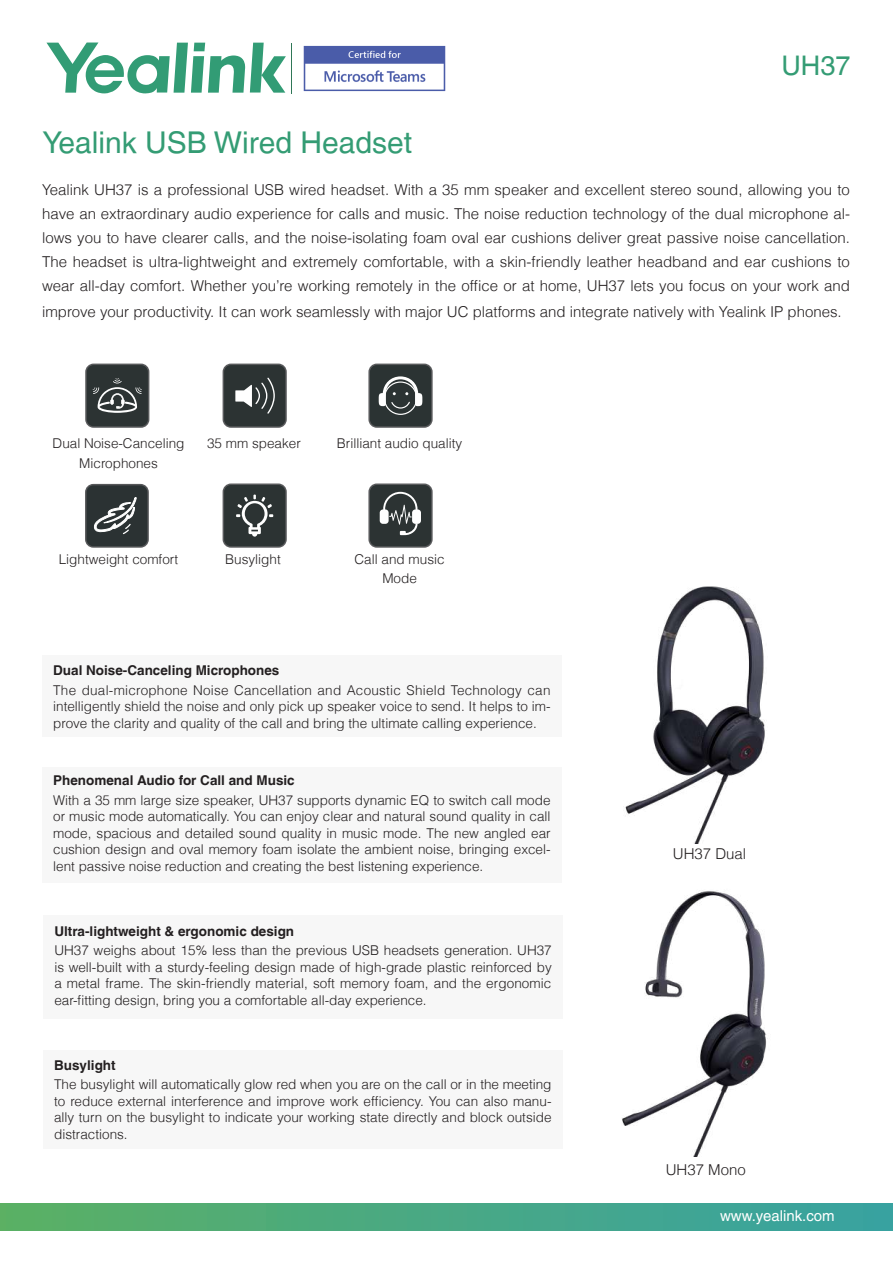
<style>
.page{position:relative;width:893px;height:1263px;background:#fff}
.page>*{position:absolute;margin:0;border:0;box-sizing:border-box;transform-origin:0 0}
.t1{font:30px "Helvetica LT";color:#349c74}
.t2{font:27px "Helvetica LT";color:#349c74}
.t3{font:300 15px/24px "Helvetica LT";color:#231f20;text-align:justify}
.t4{font:15px "Helvetica LT";color:#fff}
.t5{font:300 13.5px/16.5px "Helvetica LT";color:#231f20;text-align:justify}
.t6{font:700 13.5px "Helvetica LT";color:#231f20}
</style>
<div class="page">
<svg style="left:46px;top:43px;width:240px;height:50px"></svg>
<div style="left:0;top:1203px;width:893px;height:27px;background:linear-gradient(to right,#5ab065,#38a2a2)"></div>
<svg style="left:85px;top:364px;width:64px;height:64px"></svg>
<div style="left:87px;top:365px;width:61px;height:61px;background:#2c3333;border-radius:7px"></div>
<svg style="left:93px;top:378px;width:49px;height:35px"></svg>
<svg style="left:223px;top:483px;width:64px;height:65px"></svg>
<div style="left:224px;top:485px;width:61px;height:61px;background:#2c3333;border-radius:7px"></div>
<svg style="left:236px;top:495px;width:37px;height:42px"></svg>
<div style="left:368px;top:483px;width:65px;height:65px;background:#595a5c;border-radius:8px"></div>
<div style="left:370px;top:485px;width:61px;height:61px;background:#2c3333;border-radius:7px"></div>
<div style="left:380px;top:509px;width:9px;height:15px;background:#fff;border-radius:3px"></div>
<div style="left:412px;top:509px;width:9px;height:15px;background:#fff;border-radius:3px"></div>
<svg style="left:383px;top:492px;width:35px;height:43px"></svg>
<svg style="left:223px;top:364px;width:64px;height:64px"></svg>
<div style="left:224px;top:365px;width:61px;height:61px;background:#2c3333;border-radius:7px"></div>
<svg style="left:235px;top:378px;width:40px;height:36px"></svg>
<svg style="left:368px;top:364px;width:65px;height:64px"></svg>
<div style="left:370px;top:365px;width:61px;height:61px;background:#2b3333;border-radius:7px"></div>
<svg style="left:379px;top:376px;width:43px;height:39px"></svg>
<svg style="left:85px;top:484px;width:64px;height:64px;background:#484e4f"></svg>
<hr style="left:292px;top:43px;width:1px;height:51px;background:#2f7757">
<img style="left:303px;top:45px;width:143px;height:47px">
<div style="left:42px;top:655px;width:519px;height:82px;background:#f7f7f7"></div>
<div style="left:42px;top:768px;width:519px;height:115px;background:#f7f7f7"></div>
<div style="left:43px;top:1050px;width:519px;height:98px;background:#f7f7f7"></div>
<div style="left:43px;top:915px;width:520px;height:103px;background:#f7f7f7"></div>
<img style="left:625px;top:586px;width:140px;height:257px">
<img style="left:622px;top:891px;width:146px;height:266px">
<h2 class="t2" style="left:781px;top:50px;width:71px">UH37</h2>
<h1 class="t1" style="left:43px;top:125px;width:371px">Yealink USB Wired Headset</h1>
<p class="t3" style="left:42px;top:177px;width:809px">Yealink UH37 is a professional USB wired headset. With a 35 mm speaker and excellent stereo sound, allowing you to have an extraordinary audio experience for calls and music. The noise reduction technology of the dual microphone al&shy;lows you to have clearer calls, and the noise-isolating foam oval ear cushions deliver great passive noise cancellation.<br>The headset is ultra-lightweight and extremely comfortable, with a skin-friendly leather headband and ear cushions to wear all-day comfort. Whether you’re working remotely in the office or at home, UH37 lets you focus on your work and</p>
<p class="t3" style="left:42px;top:300px;width:801px">improve your productivity. It can work seamlessly with major UC platforms and integrate natively with Yealink IP phones.</p>
<p class="t5" style="left:53px;top:434px;width:133px;line-height:19.5px;text-align:center">Dual Noise-Canceling<br>Microphones</p>
<p class="t5" style="left:207px;top:435px;width:95px">35 mm speaker</p>
<p class="t5" style="left:337px;top:435px;width:127px">Brilliant audio quality</p>
<p class="t5" style="left:59px;top:550px;width:121px">Lightweight comfort</p>
<p class="t5" style="left:355px;top:549px;width:92px;line-height:19.5px;text-align:center">Call and music<br>Mode</p>
<p class="t5" style="left:225px;top:550px;width:57px">Busylight</p>
<p class="t6" style="left:53px;top:662px;width:228px">Dual Noise-Canceling Microphones</p>
<p class="t5" style="left:53px;top:681px;width:499px">The dual-microphone Noise Cancellation and Acoustic Shield Technology can intelligently shield the noise and only pick up speaker voice to send. It helps to im&shy;prove the clarity and quality of the call and bring the ultimate calling experience.</p>
<p class="t6" style="left:53px;top:772px;width:243px">Phenomenal Audio for Call and Music</p>
<p class="t5" style="left:53px;top:791px;width:499px">With a 35 mm large size speaker, UH37 supports dynamic EQ to switch call mode or music mode automatically. You can enjoy clear and natural sound quality in call mode, spacious and detailed sound quality in music mode. The new angled ear cushion design and oval memory foam isolate the ambient noise, bringing excel&shy;lent passive noise reduction and creating the best listening experience.</p>
<p class="t6" style="left:54px;top:923px;width:241px">Ultra-lightweight &amp; ergonomic design</p>
<p class="t5" style="left:54px;top:942px;width:499px">UH37 weighs about 15% less than the previous USB headsets generation. UH37 is well-built with a sturdy-feeling design made of high-grade plastic reinforced by a metal frame. The skin-friendly material, soft memory foam, and the ergonomic ear-fitting design, bring you a comfortable all-day experience.</p>
<p class="t6" style="left:54px;top:1057px;width:63px">Busylight</p>
<p class="t5" style="left:54px;top:1076px;width:499px">The busylight will automatically glow red when you are on the call or in the meeting to reduce external interference and improve work efficiency. You can also manu&shy;ally turn on the busylight to indicate your working state directly and block outside distractions.</p>
<p class="t3" style="left:673px;top:842px;width:75px">UH37 Dual</p>
<p class="t3" style="left:666px;top:1158px;width:82px">UH37 Mono</p>
<p class="t4" style="left:720px;top:1207px;width:116px">www.yealink.com</p>
</div>
